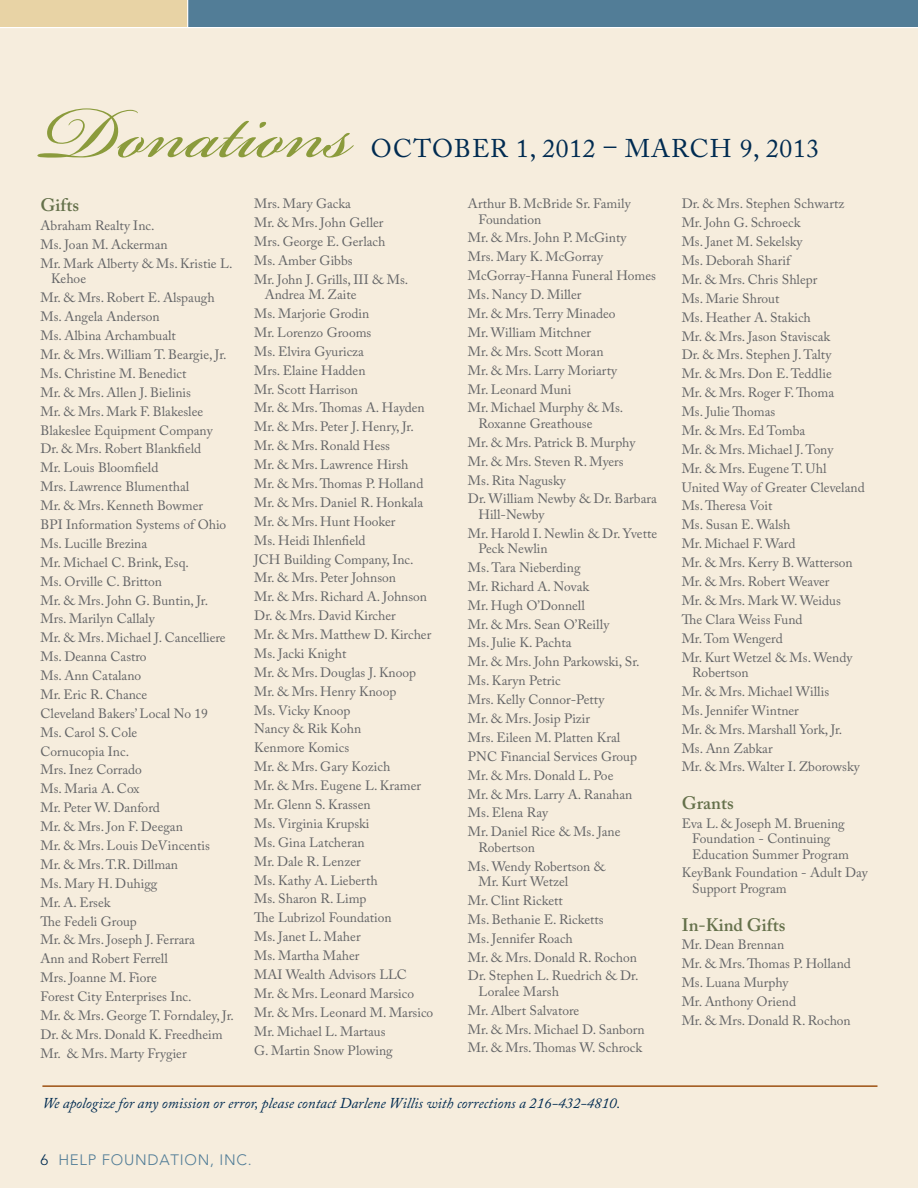
<style>
.page{position:relative;width:918px;height:1188px;background:#f6eddd}
.page>*{position:absolute;margin:0;border:0;box-sizing:border-box;transform-origin:0 0}
.t1{font:114px "Bickham Script MM 400";color:#8b9b3c}
.t2{font:25.5px "Adobe Caslon Pro";letter-spacing:.03em;color:#002b51}
.t3{font:600 18px "Adobe Caslon Pro";color:#65714b}
.t4{font:italic 15px "Adobe Caslon Pro";color:#002b51}
.t5{font:300 15px "Avenir";letter-spacing:.05em;color:#527d97}
.t6{font:13.5px/18.9px "Adobe Caslon Pro";color:#636466}
.s1{color:#002b51}
</style>
<div class="page">
<div style="left:188px;top:0;width:730px;height:27px;background:#527d97"></div>
<div style="left:0;top:0;width:188px;height:27px;background:#e8d3a5"></div>
<hr style="left:0;top:27px;width:918px;height:1px;background:#fff">
<svg style="left:187px;top:0;width:1px;height:27px"></svg>
<hr style="left:42px;top:1085px;width:835px;height:2px;background:#9d5112">
<h1 class="t1" style="left:42px;top:71px;width:311px">Donations</h1>
<h2 class="t2" style="left:371px;top:133px;width:81px">Octobe</h2>
<h2 class="t2" style="left:490px;top:133px;width:331px">r 1, 2012 – March 9, 2013</h2>
<h3 class="t3" style="left:40px;top:195px;width:40px">Gifts</h3>
<p class="t6" style="left:40px;top:216px;width:193px">Abraham Realty Inc.<br>Ms. Joan M. Ackerman<br>Mr. Mark Alberty &amp; Ms. Kristie L.</p>
<p class="t6" style="left:40px;top:269px;width:195px;text-indent:11px">Kehoe<br>Mr. &amp; Mrs. Robert E. Alspaugh<br>Ms. Angela Anderson<br>Ms. Albina Archambualt<br>Mr. &amp; Mrs. William T. Beargie, Jr.<br>Ms. Christine M. Benedict<br>Mr. &amp; Mrs. Allen J. Bielinis<br>Mr. &amp; Mrs. Mark F. Blakeslee<br>Blakeslee Equipment Company<br>Dr. &amp; Mrs. Robert Blankfield<br>Mr. Louis Bloomfield<br>Mrs. Lawrence Blumenthal<br>Mr. &amp; Mrs. Kenneth Bowmer<br>BPI Information Systems of Ohio<br>Ms. Lucille Brezina<br>Mr. Michael C. Brink, Esq.<br>Ms. Orville C. Britton<br>Mr. &amp; Mrs. John G. Buntin, Jr.<br>Mrs. Marilyn Callaly<br>Mr. &amp; Mrs. Michael J. Cancelliere<br>Ms. Deanna Castro<br>Ms. Ann Catalano<br>Mr. Eric R. Chance<br>Cleveland Bakers’ Local No 19<br>Ms. Carol S. Cole<br>Cornucopia Inc.<br>Mrs. Inez Corrado<br>Ms. Maria A. Cox<br>Mr. Peter W. Danford<br>Mr. &amp; Mrs. Jon F. Deegan<br>Mr. &amp; Mrs. Louis DeVincentis<br>Mr. &amp; Mrs. T.R. Dillman<br>Ms. Mary H. Duhigg<br>Mr. A. Ersek<br>The Fedeli Group<br>Mr. &amp; Mrs. Joseph J. Ferrara<br>Ann and Robert Ferrell<br>Mrs. Joanne M. Fiore<br>Forest City Enterprises Inc.<br>Mr. &amp; Mrs. George T. Forndaley, Jr.<br>Dr. &amp; Mrs. Donald K. Freedheim<br>Mr. &amp; Mrs. Marty Frygier</p>
<p class="t6" style="left:254px;top:194px;width:156px">Mrs. Mary Gacka<br>Mr. &amp; Mrs. John Geller<br>Mrs. George E. Gerlach<br>Ms. Amber Gibbs<br>Mr. John J. Grills, III &amp; Ms.</p>
<p class="t6" style="left:254px;top:285px;width:181px;text-indent:11px">Andrea M. Zaite<br>Ms. Marjorie Grodin<br>Mr. Lorenzo Grooms<br>Ms. Elvira Gyuricza<br>Mrs. Elaine Hadden<br>Mr. Scott Harrison<br>Mr. &amp; Mrs. Thomas A. Hayden<br>Mr. &amp; Mrs. Peter J. Henry, Jr.<br>Mr. &amp; Mrs. Ronald Hess<br>Mr. &amp; Mrs. Lawrence Hirsh<br>Mr. &amp; Mrs. Thomas P. Holland<br>Mr. &amp; Mrs. Daniel R. Honkala<br>Mr. &amp; Mrs. Hunt Hooker<br>Ms. Heidi Ihlenfield<br>JCH Building Company, Inc.<br>Mr. &amp; Mrs. Peter Johnson<br>Mr. &amp; Mrs. Richard A. Johnson<br>Dr. &amp; Mrs. David Kircher<br>Mr. &amp; Mrs. Matthew D. Kircher<br>Ms. Jacki Knight<br>Mr. &amp; Mrs. Douglas J. Knoop<br>Mr. &amp; Mrs. Henry Knoop<br>Ms. Vicky Knoop<br>Nancy &amp; Rik Kohn<br>Kenmore Komics<br>Mr. &amp; Mrs. Gary Kozich<br>Mr. &amp; Mrs. Eugene L. Kramer<br>Mr. Glenn S. Krassen<br>Ms. Virginia Krupski<br>Ms. Gina Latcheran<br>Mr. Dale R. Lenzer<br>Ms. Kathy A. Lieberth<br>Ms. Sharon R. Limp<br>The Lubrizol Foundation<br>Ms. Janet L. Maher<br>Ms. Martha Maher<br>MAI Wealth Advisors LLC<br>Mr. &amp; Mrs. Leonard Marsico<br>Mr. &amp; Mrs. Leonard M. Marsico<br>Mr. Michael L. Martaus<br>G. Martin Snow Plowing</p>
<p class="t6" style="left:478px;top:196px;width:154px;line-height:15.5px;text-indent:-11px">Arthur B. McBride Sr. Family<br>Foundation</p>
<p class="t6" style="left:468px;top:228px;width:190px">Mr. &amp; Mrs. John P. McGinty<br>Mrs. Mary K. McGorray<br>McGorray-Hanna Funeral Homes<br>Ms. Nancy D. Miller<br>Mr. &amp; Mrs. Terry Minadeo<br>Mr. William Mitchner<br>Mr. &amp; Mrs. Scott Moran<br>Mr. &amp; Mrs. Larry Moriarty<br>Mr. Leonard Muni<br>Mr. Michael Murphy &amp; Ms.</p>
<p class="t6" style="left:468px;top:414px;width:190px;text-indent:11px">Roxanne Greathouse<br>Mr. &amp; Mrs. Patrick B. Murphy<br>Mr. &amp; Mrs. Steven R. Myers<br>Ms. Rita Nagusky<br>Dr. William Newby &amp; Dr. Barbara</p>
<p class="t6" style="left:468px;top:505px;width:191px;text-indent:11px">Hill-Newby<br>Mr. Harold I. Newlin &amp; Dr. Yvette</p>
<p class="t6" style="left:468px;top:539px;width:173px;text-indent:11px">Peck Newlin<br>Ms. Tara Nieberding<br>Mr. Richard A. Novak<br>Mr. Hugh O’Donnell<br>Mr. &amp; Mrs. Sean O’Reilly<br>Ms. Julie K. Pachta<br>Mr. &amp; Mrs. John Parkowski, Sr.<br>Ms. Karyn Petric<br>Mrs. Kelly Connor-Petty<br>Mr. &amp; Mrs. Josip Pizir<br>Mrs. Eileen M. Platten Kral<br>PNC Financial Services Group<br>Mr. &amp; Mrs. Donald L. Poe<br>Mr. &amp; Mrs. Larry A. Ranahan<br>Ms. Elena Ray<br>Mr. Daniel Rice &amp; Ms. Jane</p>
<p class="t6" style="left:468px;top:838px;width:139px;text-indent:11px">Robertson<br>Ms. Wendy Robertson &amp;</p>
<p class="t6" style="left:468px;top:872px;width:172px;text-indent:11px">Mr. Kurt Wetzel<br>Mr. Clint Rickett<br>Ms. Bethanie E. Ricketts<br>Ms. Jennifer Roach<br>Mr. &amp; Mrs. Donald R. Rochon<br>Dr. Stephen L. Ruedrich &amp; Dr.</p>
<p class="t6" style="left:468px;top:982px;width:178px;text-indent:11px">Loralee Marsh<br>Mr. Albert Salvatore<br>Mr. &amp; Mrs. Michael D. Sanborn<br>Mr. &amp; Mrs. Thomas W. Schrock</p>
<p class="t4" style="left:42px;top:1094px;width:580px">We apologize for any omission or error, please contact Darlene Willis with corrections a 216-432-4810.</p>
<p class="t5" style="left:40px;top:1151px;width:213px"><span class="s1">6</span> HELP FOUNDATION, INC.</p>
<p class="t6" style="left:682px;top:194px;width:184px">Dr. &amp; Mrs. Stephen Schwartz<br>Mr. John G. Schroeck<br>Ms. Janet M. Sekelsky<br>Ms. Deborah Sharif<br>Mr. &amp; Mrs. Chris Shlepr<br>Ms. Marie Shrout<br>Ms. Heather A. Stakich<br>Mr. &amp; Mrs. Jason Staviscak<br>Dr. &amp; Mrs. Stephen J. Talty<br>Mr. &amp; Mrs. Don E. Teddlie<br>Mr. &amp; Mrs. Roger F. Thoma<br>Ms. Julie Thomas<br>Mr. &amp; Mrs. Ed Tomba<br>Mr. &amp; Mrs. Michael J. Tony<br>Mr. &amp; Mrs. Eugene T. Uhl<br>United Way of Greater Cleveland<br>Ms. Theresa Voit<br>Ms. Susan E. Walsh<br>Mr. Michael F. Ward<br>Mr. &amp; Mrs. Kerry B. Watterson<br>Mr. &amp; Mrs. Robert Weaver<br>Mr. &amp; Mrs. Mark W. Weidus<br>The Clara Weiss Fund<br>Mr. Tom Wengerd<br>Mr. Kurt Wetzel &amp; Ms. Wendy</p>
<p class="t6" style="left:682px;top:663px;width:180px;text-indent:11px">Robertson<br>Mr. &amp; Mrs. Michael Willis<br>Ms. Jennifer Wintner<br>Mr. &amp; Mrs. Marshall York, Jr.<br>Ms. Ann Zabkar<br>Mr. &amp; Mrs. Walter I. Zborowsky</p>
<h3 class="t3" style="left:682px;top:792px;width:54px">Grants</h3>
<p class="t6" style="left:692px;top:815px;width:158px;line-height:15.5px;text-indent:-11px">Eva L. &amp; Joseph M. Bruening<br>Foundation - Continuing<br>Education Summer Program</p>
<p class="t6" style="left:692px;top:865px;width:177px;line-height:15.5px;text-indent:-11px">KeyBank Foundation - Adult Day<br>Support Program</p>
<h3 class="t3" style="left:682px;top:914px;width:105px">In-Kind Gifts</h3>
<p class="t6" style="left:682px;top:935px;width:171px">Mr. Dean Brennan<br>Mr. &amp; Mrs. Thomas P. Holland<br>Ms. Luana Murphy<br>Mr. Anthony Oriend<br>Mr. &amp; Mrs. Donald R. Rochon</p>
</div>
